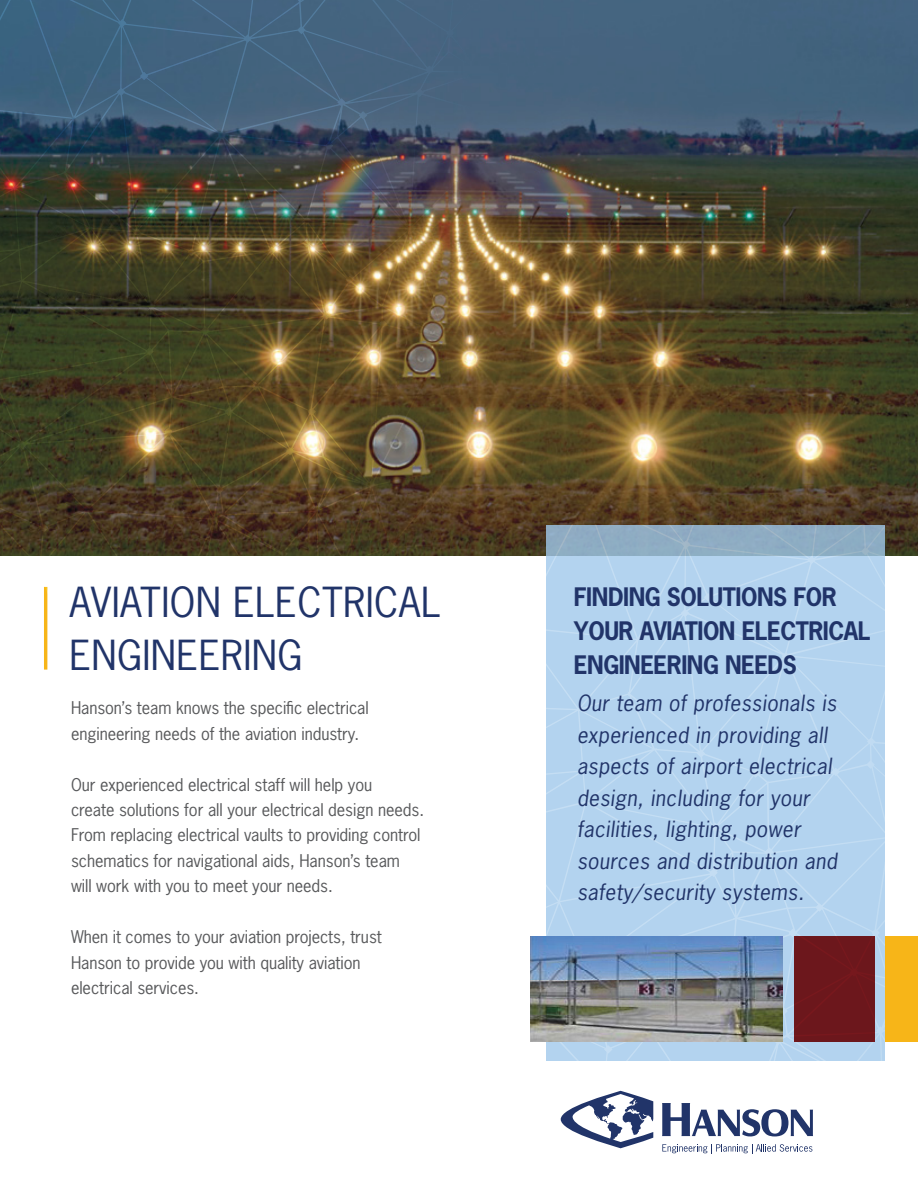
<style>
.page{position:relative;width:918px;height:1188px;background:#fff}
.page>*{position:absolute;margin:0;border:0;box-sizing:border-box;transform-origin:0 0}
.t1{font:39px "News Gothic Std";letter-spacing:.01em;color:#213469}
.t2{font:700 24px/34.2px "News Gothic Std";letter-spacing:-.02em;color:#213469;scale:.95 1}
.t3{font:italic 21px/31.5px "News Gothic Std";letter-spacing:.02em;color:#213469}
.t4{font:16.5px/25.5px "News Gothic Std";letter-spacing:-.005em;color:#58595b}
</style>
<div class="page">
<img style="left:0;top:0;width:918px;height:555px">
<img style="left:547px;top:525px;width:338px;height:536px">
<hr style="left:44px;top:587px;width:3px;height:83px;background:#f7b518">
<svg style="left:561px;top:1091px;width:92px;height:57px"></svg>
<svg style="left:662px;top:1103px;width:151px;height:33px"></svg>
<svg style="left:662px;top:1144px;width:150px;height:10px"></svg>
<div style="left:794px;top:936px;width:80px;height:106px;background:#6c171c"></div>
<div style="left:885px;top:936px;width:33px;height:106px;background:#f7b518"></div>
<img style="left:531px;top:936px;width:252px;height:106px">
<p class="t1" style="left:69px;top:577px;width:373px">AVIATION ELECTRICAL</p>
<h1 class="t1" style="left:69px;top:630px;width:235px">ENGINEERING</h1>
<p class="t4" style="left:71px;top:695px;width:299px">Hanson’s team knows the specifc electrical engineering needs of the aviation industry.</p>
<p class="t4" style="left:71px;top:771px;width:355px">Our experienced electrical staff will help you<br>create solutions for all your electrical design needs.<br>From replacing electrical vaults to providing control schematics for navigational aids, Hanson’s team will work with you to meet your needs.</p>
<p class="t4" style="left:71px;top:924px;width:312px">When it comes to your aviation projects, trust<br>Hanson to provide you with quality aviation electrical services.</p>
<h2 class="t2" style="left:574px;top:579px;width:314px">FINDING SOLUTIONS FOR<br>YOUR AVIATION ELECTRICAL<br>ENGINEERING NEEDS</h2>
<h3 class="t3" style="left:577px;top:688px;width:262px">Our team of professionals is experienced in providing all aspects of airport electrical design, including for your facilities, lighting, power sources and distribution and safety/security systems.</h3>
</div>
